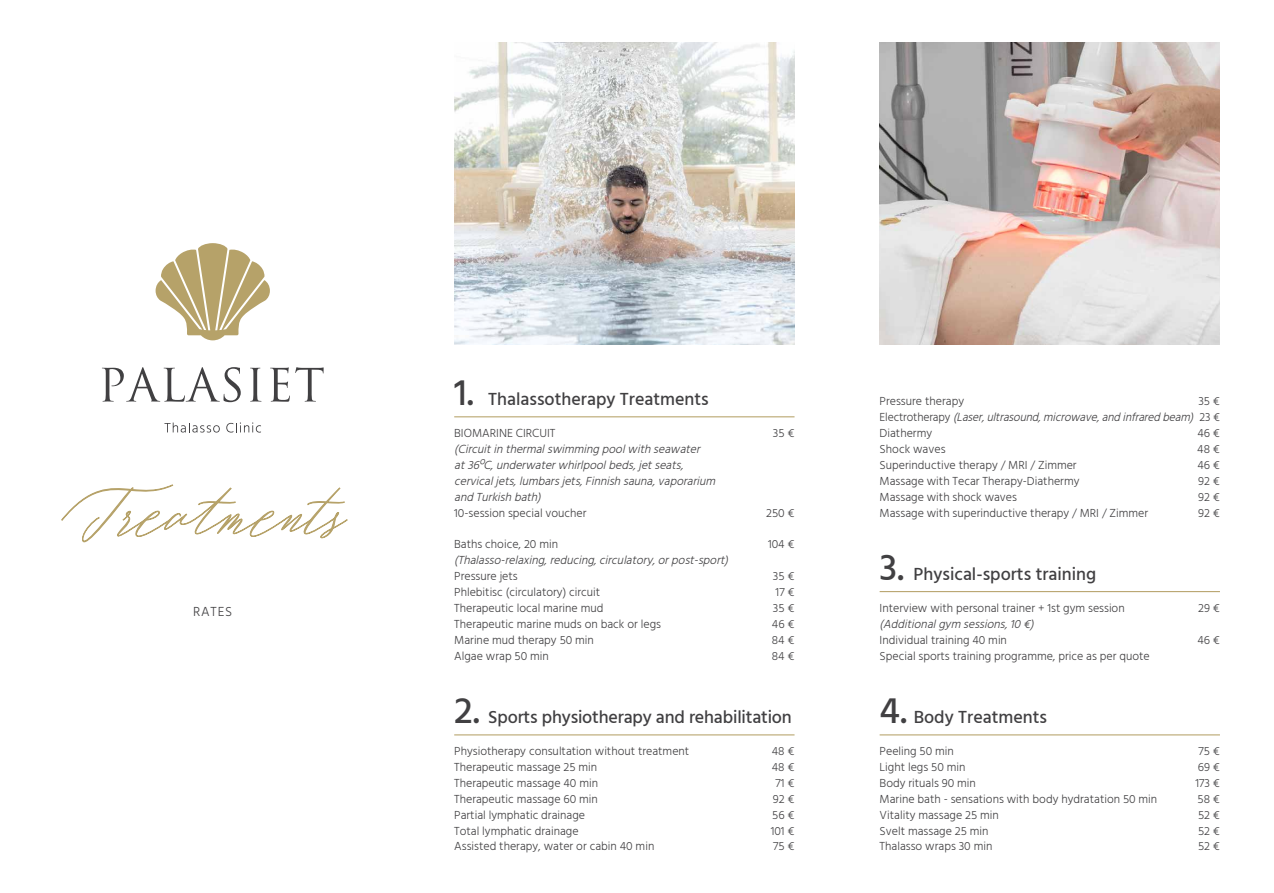
<style>
.page{position:relative;width:1274px;height:893px;background:#fff}
.page>*{position:absolute;margin:0;border:0;box-sizing:border-box;transform-origin:0 0}
.t1{font:500 18px "Hind";color:#414042}
.t2{font:300 13.5px "Hind";color:#414042}
.t3{font:300 12px "Hind";color:#414042}
.t4{font:italic 300 12px/15.9px "Hind";color:#414042}
.s1{font-size:37.5px}
.s2{font-style:normal}
</style>
<div class="page">
<hr style="left:454px;top:416px;width:340px;height:1px;background:#b6a269">
<img style="left:454px;top:43px;width:340px;height:301px">
<img style="left:879px;top:43px;width:340px;height:301px">
<svg style="left:164px;top:423px;width:56px;height:10px"></svg>
<svg style="left:226px;top:422px;width:35px;height:11px"></svg>
<svg style="left:102px;top:367px;width:139px;height:35px"></svg>
<svg style="left:250px;top:368px;width:11px;height:34px"></svg>
<svg style="left:270px;top:367px;width:53px;height:35px"></svg>
<svg style="left:156px;top:243px;width:114px;height:97px"></svg>
<svg style="left:61px;top:484px;width:286px;height:59px"></svg>
<hr style="left:879px;top:591px;width:340px;height:1px;background:#b6a269">
<hr style="left:879px;top:734px;width:340px;height:1px;background:#b6a269">
<hr style="left:454px;top:734px;width:340px;height:1px;background:#b6a269">
<p class="t2" style="left:193px;top:603px;width:9px">RATE</p>
<p class="t2" style="left:225px;top:603px;width:9px">S</p>
<h1 class="t1" style="left:454px;top:387px;width:256px"><span class="s1">1.</span> Thalassotherapy Treatments</h1>
<p class="t3" style="left:454px;top:425px;width:103px">Biomarine circuit</p>
<p class="t3" style="left:773px;top:425px;width:23px">35 €</p>
<p class="t4" style="left:454px;top:442px;width:266px">(Circuitinthermalswimmingpoolwithseawater at36ºC,underwaterwhirlpoolbeds,jetseats, cervicaljets,lumbarsjets,Finnishsauna,vaporarium andTurkishbath)</p>
<p class="t3" style="left:454px;top:505px;width:134px">10-session special voucher</p>
<p class="t3" style="left:766px;top:505px;width:30px">250 €</p>
<p class="t3" style="left:454px;top:536px;width:105px">Baths choice, 20 min</p>
<p class="t3" style="left:768px;top:536px;width:28px">104 €</p>
<p class="t4" style="left:454px;top:553px;width:279px">(Thalasso-relaxing,reducing,circulatory,orpost-sport)</p>
<p class="t3" style="left:454px;top:568px;width:65px">Pressure jets</p>
<p class="t3" style="left:773px;top:568px;width:23px">35 €</p>
<p class="t3" style="left:454px;top:584px;width:148px">Phlebitisc (circulatory) circuit</p>
<p class="t3" style="left:775px;top:584px;width:20px">17 €</p>
<p class="t3" style="left:454px;top:600px;width:151px">Therapeutic local marine mud</p>
<p class="t3" style="left:773px;top:600px;width:23px">35 €</p>
<p class="t3" style="left:454px;top:616px;width:208px">Therapeutic marine muds on back or legs</p>
<p class="t3" style="left:772px;top:616px;width:24px">46 €</p>
<p class="t3" style="left:454px;top:632px;width:141px">Marine mud therapy 50 min</p>
<p class="t3" style="left:771px;top:632px;width:24px">84 €</p>
<p class="t3" style="left:454px;top:648px;width:96px">Algae wrap 50 min</p>
<p class="t3" style="left:771px;top:648px;width:24px">84 €</p>
<h1 class="t1" style="left:454px;top:705px;width:339px"><span class="s1">2.</span> Sports physiotherapy and rehabilitation</h1>
<p class="t3" style="left:454px;top:743px;width:236px">Physiotherapy consultation without treatment</p>
<p class="t3" style="left:771px;top:743px;width:24px">48 €</p>
<p class="t3" style="left:454px;top:759px;width:144px">Therapeutic massage 25 min</p>
<p class="t3" style="left:771px;top:759px;width:24px">48 €</p>
<p class="t3" style="left:454px;top:775px;width:145px">Therapeutic massage 40 min</p>
<p class="t3" style="left:775px;top:775px;width:20px">71 €</p>
<p class="t3" style="left:454px;top:791px;width:145px">Therapeutic massage 60 min</p>
<p class="t3" style="left:772px;top:791px;width:23px">92 €</p>
<p class="t3" style="left:454px;top:807px;width:132px">Partial lymphatic drainage</p>
<p class="t3" style="left:772px;top:807px;width:24px">56 €</p>
<p class="t3" style="left:454px;top:823px;width:126px">Total lymphatic drainage</p>
<p class="t3" style="left:770px;top:823px;width:25px">101 €</p>
<p class="t3" style="left:454px;top:839px;width:202px">Assisted therapy, water or cabin 40 min</p>
<p class="t3" style="left:773px;top:839px;width:23px">75 €</p>
<p class="t3" style="left:879px;top:393px;width:86px">Pressure therapy</p>
<p class="t4" style="left:879px;top:394px;width:342px;text-align:justify;text-indent:319px"><span class="s2">35 € E l e c t r o t h e r a p y</span> (Laser,ultrasound,microwave,andinfraredbeam) <span class="s2">2 3 € Diathermy</span></p>
<p class="t3" style="left:1197px;top:425px;width:24px">46 €</p>
<p class="t3" style="left:879px;top:441px;width:67px">Shock waves</p>
<p class="t3" style="left:1197px;top:441px;width:24px">48 €</p>
<p class="t3" style="left:879px;top:457px;width:136px">Superinductive therapy / MRI</p>
<p class="t3" style="left:1030px;top:457px;width:48px">/ Zimmer</p>
<p class="t3" style="left:1197px;top:457px;width:24px">46 €</p>
<p class="t3" style="left:879px;top:473px;width:201px">Massage with Tecar Therapy-Diathermy</p>
<p class="t3" style="left:1198px;top:473px;width:23px">92 €</p>
<p class="t3" style="left:879px;top:489px;width:139px">Massage with shock waves</p>
<p class="t3" style="left:1198px;top:489px;width:23px">92 €</p>
<p class="t3" style="left:879px;top:505px;width:207px">Massage with superinductive therapy / MRI</p>
<p class="t3" style="left:1101px;top:505px;width:48px">/ Zimmer</p>
<p class="t3" style="left:1198px;top:505px;width:23px">92 €</p>
<h1 class="t1" style="left:879px;top:562px;width:218px"><span class="s1">3.</span> Physical-sports training</h1>
<p class="t3" style="left:879px;top:600px;width:246px">I nterview with personal trainer + 1st gym session</p>
<p class="t3" style="left:1198px;top:600px;width:23px">29 €</p>
<p class="t4" style="left:879px;top:617px;width:159px">(Additionalgym sessions,10€)</p>
<p class="t3" style="left:879px;top:632px;width:129px">Individual training 40 min</p>
<p class="t3" style="left:1197px;top:632px;width:24px">46 €</p>
<p class="t3" style="left:879px;top:648px;width:272px">Special sports training programme, price as per quote</p>
<h1 class="t1" style="left:879px;top:705px;width:169px"><span class="s1">4.</span> Body Treatments</h1>
<p class="t3" style="left:879px;top:743px;width:76px">Peeling 50 min</p>
<p class="t3" style="left:1198px;top:743px;width:23px">75 €</p>
<p class="t3" style="left:879px;top:759px;width:87px">Light legs 50 min</p>
<p class="t3" style="left:1197px;top:759px;width:24px">69 €</p>
<p class="t3" style="left:879px;top:775px;width:98px">Body rituals 90 min</p>
<p class="t3" style="left:1195px;top:775px;width:26px">173 €</p>
<p class="t3" style="left:879px;top:791px;width:279px">Marine bath - sensations with body hydratation 50 min</p>
<p class="t3" style="left:1197px;top:791px;width:24px">58 €</p>
<p class="t3" style="left:879px;top:807px;width:121px">Vitality massage 25 min</p>
<p class="t3" style="left:1197px;top:807px;width:23px">52 €</p>
<p class="t3" style="left:879px;top:823px;width:110px">Svelt massage 25 min</p>
<p class="t3" style="left:1197px;top:823px;width:23px">52 €</p>
<p class="t3" style="left:879px;top:839px;width:114px">Thalasso wraps 30 min</p>
<p class="t3" style="left:1197px;top:839px;width:23px">52 €</p>
</div>
